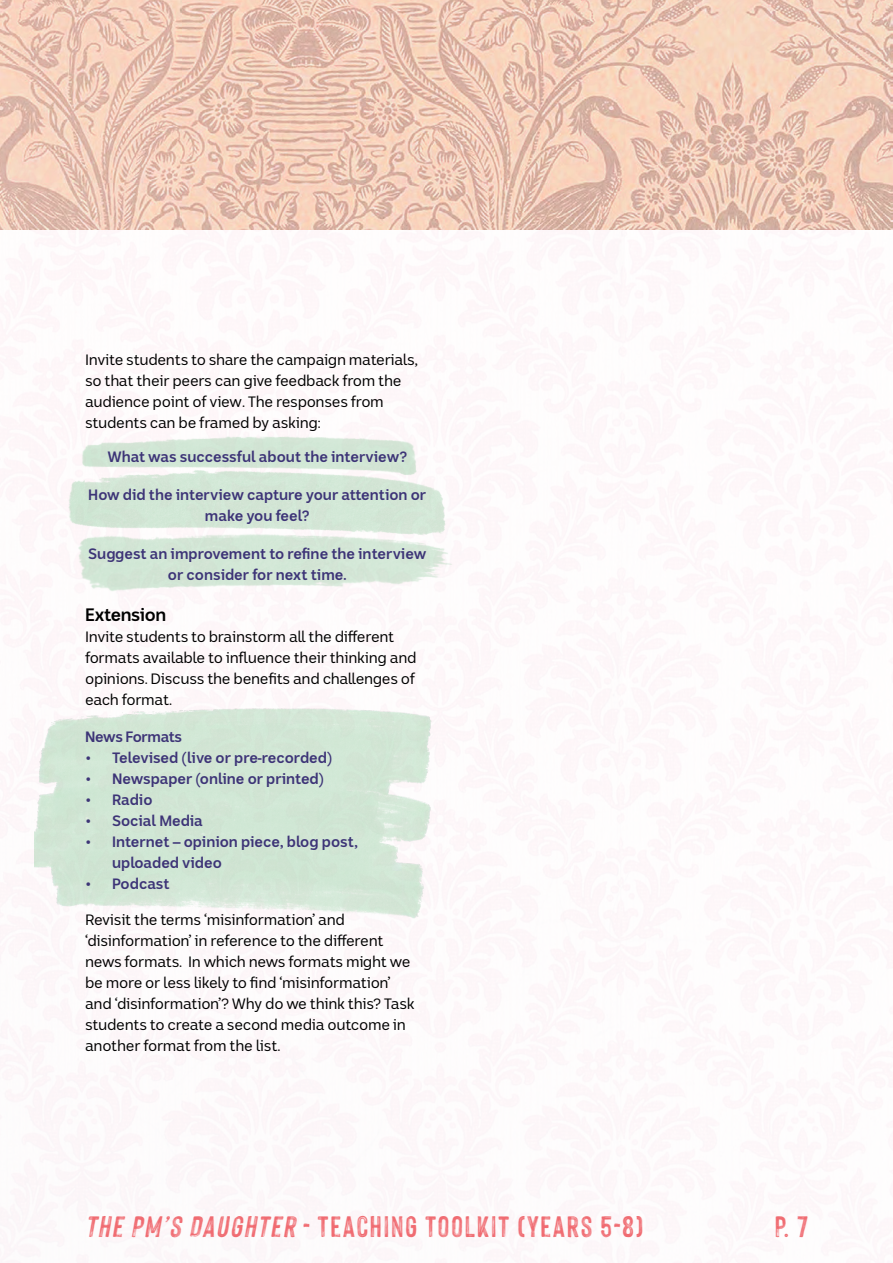
<style>
.page{position:relative;width:893px;height:1263px;background:#fefafb}
.page>*{position:absolute;margin:0;border:0;box-sizing:border-box;transform-origin:0 0}
.Master_page_-_data{font:32.4px "Hackney Vector";letter-spacing:.04em;color:#f06b71}
.Highlighted_-_left{font:700 18px "ABC Sans Nova";letter-spacing:-.02em;color:#000}
.Highlighted_-_left-2{font:15px/21px "ABC Sans Nova";letter-spacing:-.02em;color:#000}
.Highlighted_-_left-3{font:700 15px/21px "ABC Sans Nova";color:#3d3477;text-align:center}
.Highlighted_-_left-4{font:700 15px "ABC Sans Nova";letter-spacing:-.02em;color:#3d3477}
.s1{font-style:italic}
</style>
<div class="page">
<img style="left:82px;top:436px;width:333px;height:22px">
<img style="left:69px;top:458px;width:376px;height:61px">
<img style="left:35px;top:708px;width:397px;height:210px">
<img style="left:70px;top:519px;width:382px;height:72px">
<img style="left:0;top:0;width:893px;height:229px">
<p class="Highlighted_-_left-2" style="left:85px;top:349px;width:335px">Invite students to share the campaign materials, so that their peers can give feedback from the audience point of view. The responses from students can be framed by asking:</p>
<p class="Highlighted_-_left-3" style="left:108px;top:446px;width:301px">What was successful about the interview?</p>
<p class="Highlighted_-_left-3" style="left:88px;top:484px;width:339px">How did the interview capture your attention or make you feel?</p>
<p class="Highlighted_-_left-3" style="left:88px;top:543px;width:340px">Suggest an improvement to refine the interview or consider for next time.</p>
<p class="Highlighted_-_left" style="left:85px;top:603px;width:83px">Extension</p>
<p class="Highlighted_-_left-2" style="left:85px;top:626px;width:333px">Invite students to brainstorm all the different formats available to influence their thinking and opinions. Discuss the benefits and challenges of each format.</p>
<p class="Highlighted_-_left-4" style="left:85px;top:727px;width:99px">News Formats</p>
<p class="Highlighted_-_left-3" style="left:85px;top:747px;width:249px">• Televised (live or pre-recorded)</p>
<p class="Highlighted_-_left-3" style="left:85px;top:768px;width:240px">• Newspaper (online or printed)</p>
<p class="Highlighted_-_left-3" style="left:85px;top:789px;width:69px">• Radio</p>
<p class="Highlighted_-_left-3" style="left:85px;top:810px;width:119px">• Social Media</p>
<p class="Highlighted_-_left-3" style="left:112px;top:831px;width:248px;text-align:left;text-indent:-27px">• Internet – opinion piece, blog post, uploaded video</p>
<p class="Highlighted_-_left-3" style="left:85px;top:873px;width:86px">• Podcast</p>
<p class="Highlighted_-_left-2" style="left:85px;top:909px;width:331px">Revisit the terms ‘misinformation’ and ‘disinformation’ in reference to the different news formats. In which news formats might we be more or less likely to find ‘misinformation’ and ‘disinformation’? Why do we think this? Task students to create a second media outcome in another format from the list.</p>
<p class="Master_page_-_data" style="left:85px;top:1209px;width:560px"><span class="s1">THE PM’S DAUGHTER</span> - TEACHING TOOLKIT (YEARS 5-8)</p>
<p class="Master_page_-_data" style="left:774px;top:1209px;width:35px">P. 7</p>
</div>
